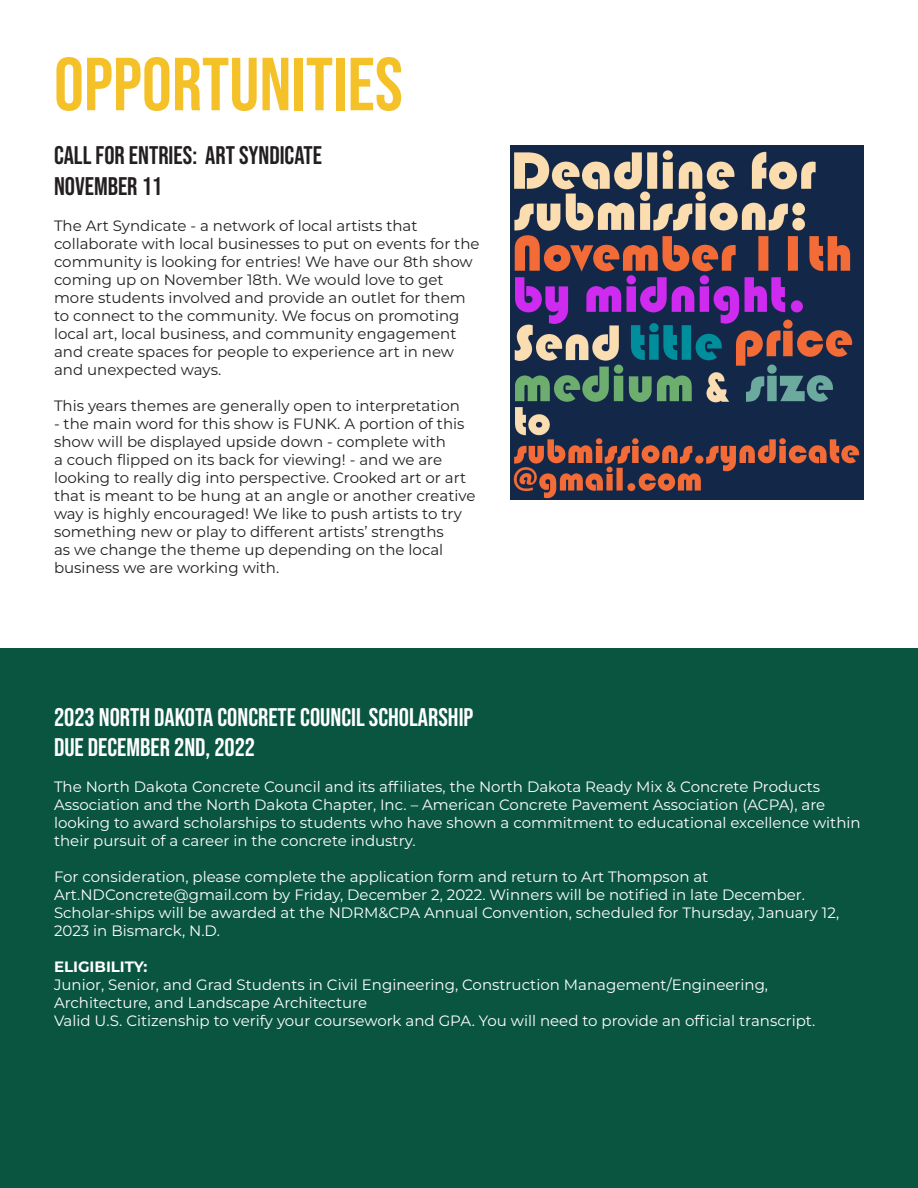
<style>
.page{position:relative;width:918px;height:1188px;background:#fff}
.page>*{position:absolute;margin:0;border:0;box-sizing:border-box;transform-origin:0 0}
.t1{font:75px "Bebas Neue";color:#f5c129}
.t2{font:25.5px "Bebas Neue";color:#fff}
.t3{font:25.5px "Bebas Neue";color:#231f20}
.t4{font:15px/18px "Montserrat";color:#231f20}
.t5{font:15px/18px "Montserrat";color:#fff}
.t6{font:700 15px "Montserrat";color:#fff}
</style>
<div class="page">
<div style="left:0;top:648px;width:918px;height:540px;background:#0a5540"></div>
<img style="left:510px;top:145px;width:354px;height:354px">
<p class="t1" style="left:54px;top:42px;width:350px">OPPORTUNITIES</p>
<p class="t3" style="left:54px;top:141px;width:269px">CALL FOR ENTRIES: ART SYNDICATE</p>
<p class="t3" style="left:54px;top:172px;width:110px">NOVEMBER 11</p>
<p class="t4" style="left:54px;top:216px;width:427px">The Art Syndicate - a network of local artists that collaborate with local businesses to put on events for the community is looking for entries! We have our 8th show coming up on November 18th. We would love to get more students involved and provide an outlet for them to connect to the community. We focus on promoting local art, local business, and community engagement and create spaces for people to experience art in new and unexpected ways.</p>
<p class="t4" style="left:54px;top:396px;width:408px">This years themes are generally open to interpretation</p>
<p class="t4" style="left:54px;top:414px;width:423px">- the main word for this show is FUNK. A portion of this show will be displayed upside down - complete with<br>a couch flipped on its back for viewing! - and we are looking to really dig into perspective. Crooked art or art that is meant to be hung at an angle or another creative way is highly encouraged! We like to push artists to try something new or play to different artists’ strengths<br>as we change the theme up depending on the local business we are working with.</p>
<p class="t2" style="left:54px;top:703px;width:421px">2023 NORTH DAKOTA CONCRETE COUNCIL SCHOLARSHIP</p>
<p class="t2" style="left:54px;top:733px;width:203px">DUE DECEMBER 2ND, 2022</p>
<p class="t5" style="left:54px;top:778px;width:768px">The North Dakota Concrete Council and its affiliates, the North Dakota Ready Mix &amp; Concrete Products</p>
<p class="t5" style="left:54px;top:796px;width:808px">Association and the North Dakota Chapter, Inc. – American Concrete Pavement Association (ACPA), are looking to award scholarships to students who have shown a commitment to educational excellence within their pursuit of a career in the concrete industry.</p>
<p class="t5" style="left:54px;top:868px;width:656px">For consideration, please complete the application form and return to Art Thompson at</p>
<p class="t5" style="left:54px;top:886px;width:787px">Art.NDConcrete@gmail.com by Friday, December 2, 2022. Winners will be notified in late December.<br>Scholar-ships will be awarded at the NDRM&amp;CPA Annual Convention, scheduled for Thursday, January 12,<br>2023 in Bismarck, N.D.</p>
<p class="t6" style="left:54px;top:956px;width:95px">ELIGIBILITY:</p>
<p class="t5" style="left:54px;top:976px;width:716px">Junior, Senior, and Grad Students in Civil Engineering, Construction Management/Engineering,<br>Architecture, and Landscape Architecture</p>
<p class="t5" style="left:54px;top:1012px;width:763px">Valid U.S. Citizenship to verify your coursework and GPA. You will need to provide an official transcript.</p>
</div>
